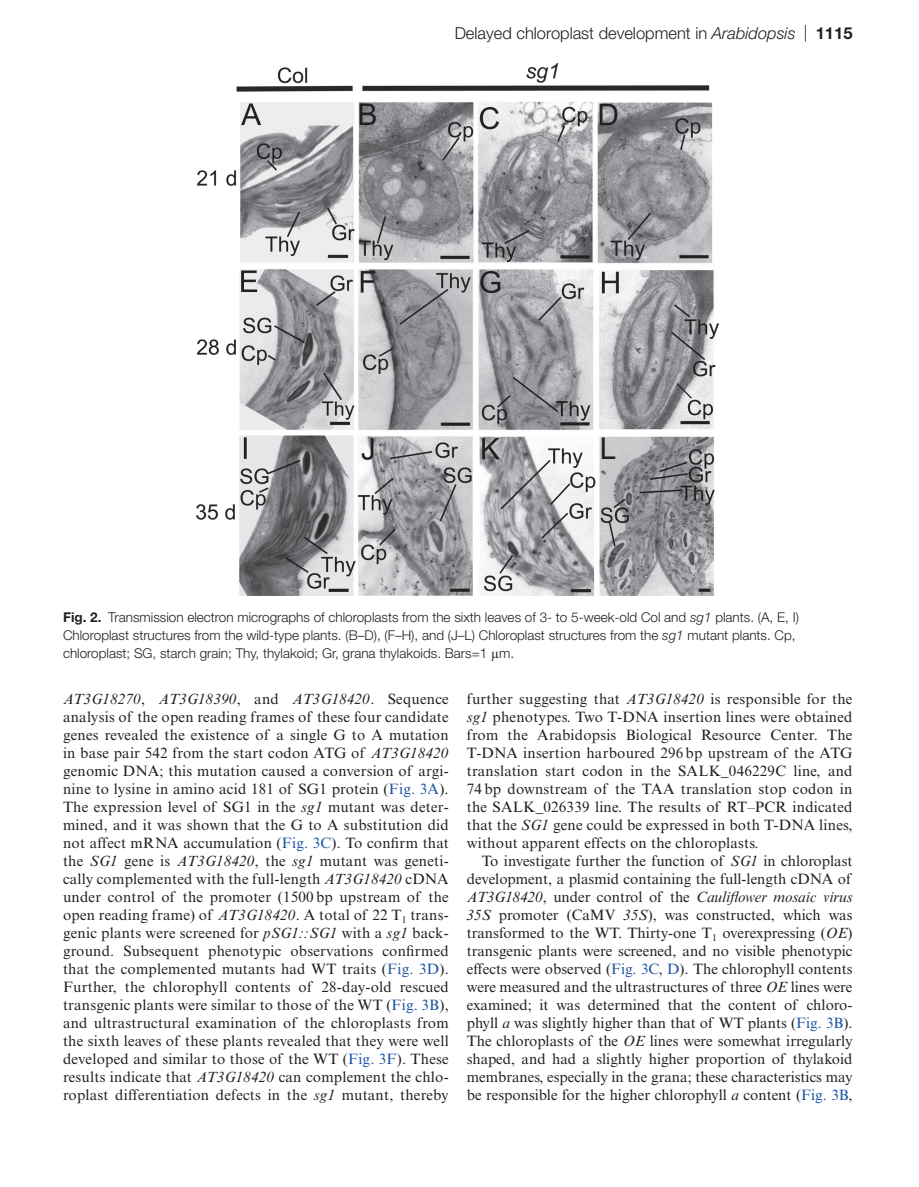
<style>
.page{position:relative;width:919px;height:1187px;background:#fff}
.page>*{position:absolute;margin:0;border:0;box-sizing:border-box;transform-origin:0 0}
.t1{font:300 16.5px "Helvetica Neue LT Std";color:#231f20}
.t2{font:15px/18px "Times New Roman MT Std";letter-spacing:.015em;color:#231f20;text-align:justify}
.t3{font:300 13.5px/18px "Helvetica Neue LT Std";color:#231f20}
.s1{font-style:italic}
.s2{font-weight:700}
.s3{font-family:"Gandhari Unicode";font-weight:400}
.s4{color:#1e56a6}
</style>
<div class="page">
<img style="left:197px;top:63px;width:521px;height:532px">
<p class="t1" style="left:454px;top:23px;width:399px">Delayed chloroplast development in <span class="s1">Arabidopsis</span> | <span class="s2">1115</span></p>
<p class="t3" style="left:63px;top:608px;width:737px"><span class="s2">Fig. 2.</span> Transmission electron micrographs of chloroplasts from the sixth leaves of 3- to 5-week-old Col and <span class="s1">sg1</span> plants. (A, E, I)<br>Chloroplast structures from the wild-type plants. (B–D), (F–H), and (J–L) Chloroplast structures from the <span class="s1">sg1</span> mutant plants. Cp, chloroplast; SG, starch grain; Thy, thylakoid; Gr, grana thylakoids. Bars=1 <span class="s3">μ</span>m.</p>
<p class="t2" style="left:63px;top:689px;width:387px"><span class="s1">AT3G18270</span>, <span class="s1">AT3G18390</span>, and <span class="s1">AT3G18420</span>. Sequence analysis of the open reading frames of these four candidate genes revealed the existence of a single G to A mutation in base pair 542 from the start codon ATG of <span class="s1">AT3G18420 </span>genomic DNA; this mutation caused a conversion of argi&shy;nine to lysine in amino acid 181 of SG1 protein (<span class="s4">Fig. 3A</span>).<br>The expression level of SG1 in the <span class="s1">sg1</span> mutant was deter&shy;mined, and it was shown that the G to A substitution did not affect mRNA accumulation (<span class="s4">Fig. 3C</span>). To confirm that the <span class="s1">SG1</span> gene is <span class="s1">AT3G18420</span>, the <span class="s1">sg1</span> mutant was geneti&shy;cally complemented with the full-length <span class="s1">AT3G18420</span> cDNA under control of the promoter (1500 bp upstream of the open reading frame) of <span class="s1">AT3G18420</span>. A total of 22 T<sub>1</sub> trans&shy;genic plants were screened for <span class="s1">pSG1::SG1</span> with a <span class="s1">sg1</span> back&shy;ground. Subsequent phenotypic observations confirmed that the complemented mutants had WT traits (<span class="s4">Fig. 3D</span>).<br>Further, the chlorophyll contents of 28-day-old rescued transgenic plants were similar to those of the WT (<span class="s4">Fig. 3B</span>), and ultrastructural examination of the chloroplasts from the sixth leaves of these plants revealed that they were well developed and similar to those of the WT (<span class="s4">Fig. 3F</span>). These results indicate that <span class="s1">AT3G18420</span> can complement the chlo&shy;roplast differentiation defects in the <span class="s1">sg1</span> mutant, thereby</p>
<p class="t2" style="left:466px;top:689px;width:387px">further suggesting that <span class="s1">AT3G18420</span> is responsible for the <span class="s1">sg1</span> phenotypes. Two T-DNA insertion lines were obtained from the Arabidopsis Biological Resource Center. The T-DNA insertion harboured 296 bp upstream of the ATG translation start codon in the SALK_046229C line, and 74 bp downstream of the TAA translation stop codon in the SALK_026339 line. The results of RT–PCR indicated that the <span class="s1">SG1</span> gene could be expressed in both T-DNA lines, without apparent effects on the chloroplasts.</p>
<p class="t2" style="left:466px;top:851px;width:387px;text-indent:15px">To investigate further the function of <span class="s1">SG1</span> in chloroplast development, a plasmid containing the full-length cDNA of <span class="s1">AT3G18420</span>, under control of the <span class="s1">Cauliflower mosaic virus 35S</span> promoter (CaMV <span class="s1">35S</span>), was constructed, which was transformed to the WT. Thirty-one T<sub>1</sub> overexpressing (<span class="s1">OE</span>) transgenic plants were screened, and no visible phenotypic effects were observed (<span class="s4">Fig. 3C</span>, <span class="s4">D</span>). The chlorophyll contents were measured and the ultrastructures of three <span class="s1">OE</span> lines were examined; it was determined that the content of chloro&shy;phyll <span class="s1">a</span> was slightly higher than that of WT plants (<span class="s4">Fig. 3B</span>).<br>The chloroplasts of the <span class="s1">OE</span> lines were somewhat irregularly shaped, and had a slightly higher proportion of thylakoid membranes, especially in the grana; these characteristics may be responsible for the higher chlorophyll <span class="s1">a</span> content (<span class="s4">Fig. 3B</span>,</p>
</div>
